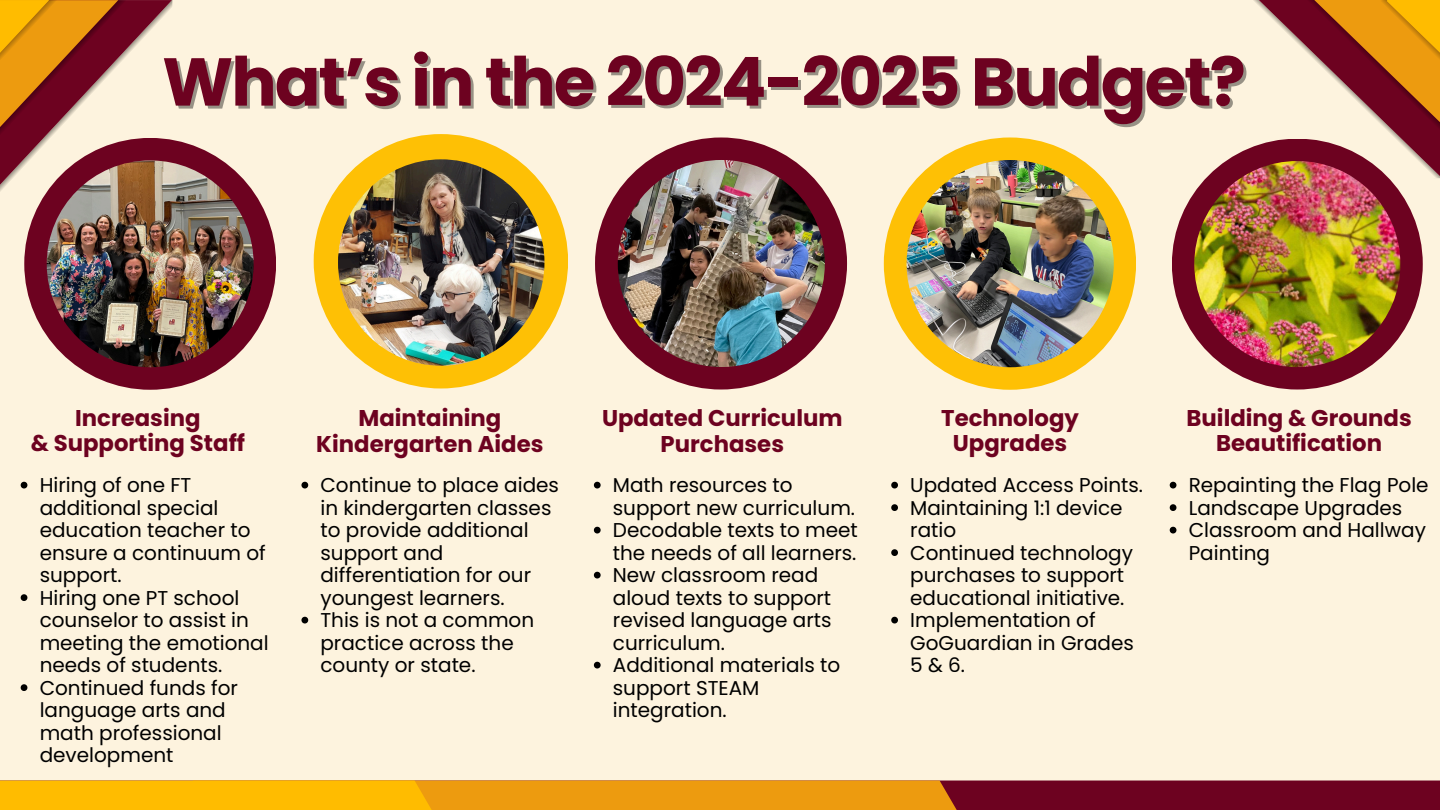
<style>
.page{position:relative;width:1440px;height:810px;background:#fdf3de}
.page>*{position:absolute;margin:0;border:0;box-sizing:border-box;transform-origin:0 0}
.t1{font:700 67.6px "Poppins";letter-spacing:-.03em;color:#6d0220}
.t2{font:700 22.8px/25.5px "Poppins";color:#6d0220;text-align:center}
.t3{font:20px/22.5px "Poppins";color:#000}
</style>
<div class="page">
<div style="left:24px;top:138px;width:252px;height:252px;background:#6d0220;border-radius:50%"></div>
<img style="left:47px;top:160px;width:207px;height:207px;border-radius:50%">
<div style="left:314px;top:134px;width:254px;height:254px;background:#fec005;border-radius:50%"></div>
<img style="left:338px;top:159px;width:206px;height:207px;border-radius:50%">
<div style="left:595px;top:137px;width:252px;height:253px;background:#6d0220;border-radius:50%"></div>
<img style="left:618px;top:160px;width:207px;height:207px;border-radius:50%">
<div style="left:884px;top:137px;width:252px;height:253px;background:#fec005;border-radius:50%"></div>
<img style="left:907px;top:160px;width:207px;height:207px;border-radius:50%">
<div style="left:1172px;top:139px;width:251px;height:251px;background:#6d0220;border-radius:50%"></div>
<img style="left:1194px;top:161px;width:206px;height:206px;border-radius:50%">
<svg style="left:21px;top:482px;width:6px;height:6px"></svg>
<svg style="left:21px;top:594px;width:6px;height:7px"></svg>
<svg style="left:21px;top:684px;width:6px;height:7px"></svg>
<svg style="left:301px;top:482px;width:7px;height:6px"></svg>
<svg style="left:301px;top:617px;width:7px;height:6px"></svg>
<svg style="left:891px;top:482px;width:7px;height:6px"></svg>
<svg style="left:891px;top:504px;width:7px;height:7px"></svg>
<svg style="left:891px;top:549px;width:7px;height:7px"></svg>
<svg style="left:891px;top:617px;width:7px;height:6px"></svg>
<svg style="left:1170px;top:482px;width:6px;height:6px"></svg>
<svg style="left:1170px;top:504px;width:6px;height:7px"></svg>
<svg style="left:1170px;top:527px;width:6px;height:6px"></svg>
<svg style="left:594px;top:482px;width:7px;height:6px"></svg>
<svg style="left:594px;top:527px;width:7px;height:6px"></svg>
<svg style="left:594px;top:572px;width:7px;height:6px"></svg>
<svg style="left:594px;top:662px;width:7px;height:6px"></svg>
<div style="left:0;top:781px;width:1440px;height:29px;background:#6d0220"></div>
<div style="left:132px;top:781px;width:868px;height:29px;background:#ed9b0f"></div>
<div style="left:0;top:781px;width:475px;height:29px;background:#ffbc00"></div>
<svg style="left:0;top:0;width:172px;height:201px"></svg>
<svg style="left:1244px;top:0;width:196px;height:178px"></svg>
<p class="t1" style="left:162px;top:35px;width:1085px">What’s in the 2024-2025 Budget?</p>
<p class="t2" style="left:31px;top:405px;width:216px">Increasing<br>&amp; Supporting Staff</p>
<p class="t3" style="left:40px;top:474px;width:228px">Hiring of one FT additional special education teacher to ensure a continuum of support.</p>
<h2 class="t3" style="left:40px;top:587px;width:231px">Hiring one PT school counselor to assist in meeting the emotional needs of students.</h2>
<h2 class="t3" style="left:40px;top:677px;width:200px">Continued funds for language arts and math professional development</h2>
<p class="t2" style="left:316px;top:405px;width:229px;line-height:26px">Maintaining<br>Kindergarten Aides</p>
<h2 class="t3" style="left:320px;top:474px;width:240px">Continue to place aides in kindergarten classes to provide additional support and differentiation for our youngest learners.</h2>
<h2 class="t3" style="left:320px;top:609px;width:215px">This is not a common practice across the county or state.</h2>
<p class="t2" style="left:602px;top:405px;width:242px;line-height:26px">Updated Curriculum<br>Purchases</p>
<p class="t3" style="left:613px;top:474px;width:244px">Math resources to support new curriculum.</p>
<p class="t3" style="left:613px;top:519px;width:247px">Decodable texts to meet the needs of all learners.</p>
<p class="t3" style="left:613px;top:564px;width:220px">New classroom read aloud texts to support revised language arts curriculum.</p>
<p class="t3" style="left:613px;top:654px;width:229px">Additional materials to support STEAM integration.</p>
<h2 class="t2" style="left:941px;top:405px;width:139px">Technology<br>Upgrades</h2>
<p class="t2" style="left:1187px;top:405px;width:227px">Building &amp; Grounds<br>Beautification</p>
<p class="t3" style="left:910px;top:474px;width:234px">Updated Access Points.</p>
<p class="t3" style="left:910px;top:496px;width:214px">Maintaining 1:1 device ratio</p>
<p class="t3" style="left:910px;top:541px;width:224px">Continued technology purchases to support educational initiative.</p>
<p class="t3" style="left:910px;top:609px;width:225px">Implementation of<br>GoGuardian in Grades<br>5&amp;6.</p>
<p class="t3" style="left:1189px;top:474px;width:241px">Repainting the Flag Pole</p>
<p class="t3" style="left:1189px;top:496px;width:215px">Landscape Upgrades</p>
<p class="t3" style="left:1189px;top:519px;width:239px">Classroom and Hallway<br>Painting</p>
</div>
